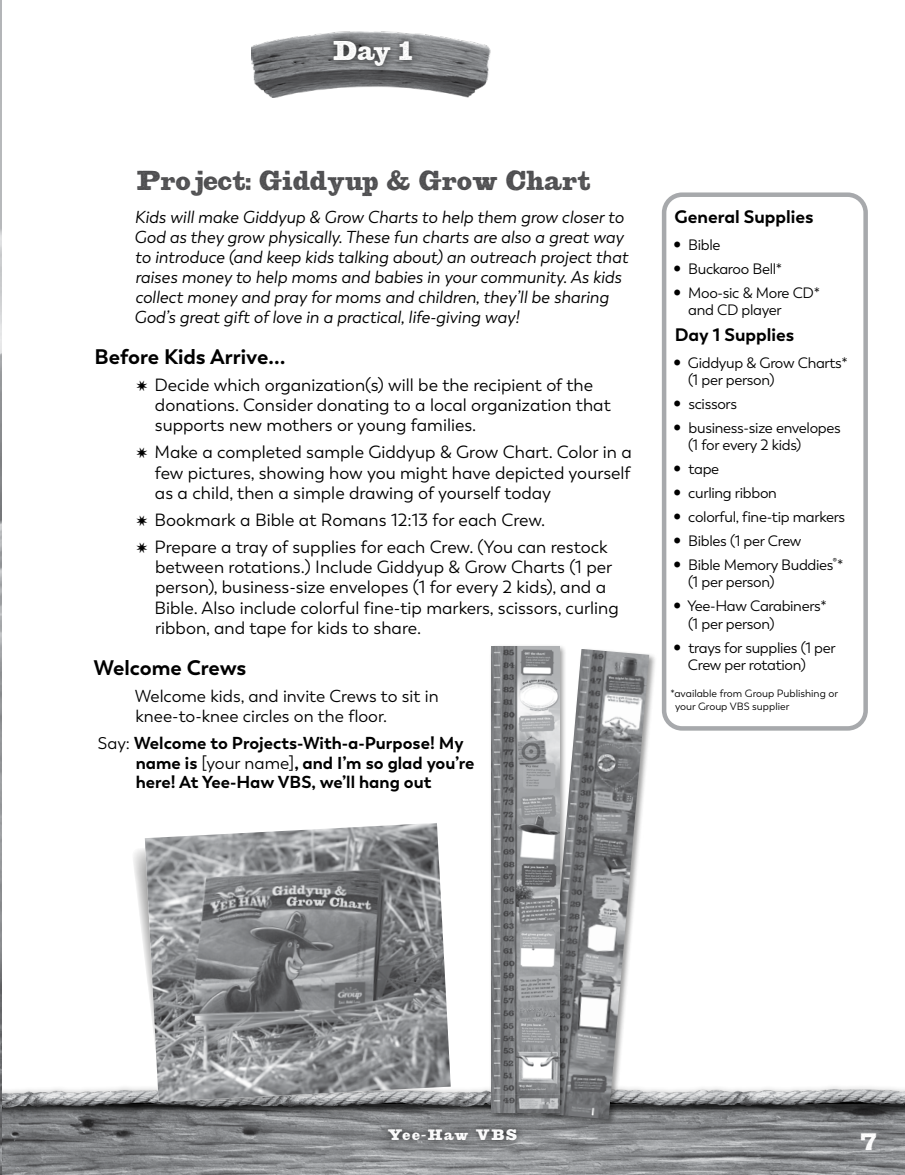
<style>
.page{position:relative;width:905px;height:1175px;background:#fff}
.page>*{position:absolute;margin:0;border:0;box-sizing:border-box;transform-origin:0 0}
.t1{font:30px "Bootstrap";letter-spacing:.01em;color:#4d4d4f}
.t2{font:30px "Bootstrap";color:#fff}
.t3{font:27px "Bootstrap";color:#fff}
.t4{font:700 21px "Trenda";color:#000}
.t5{font:700 18px "Trenda";color:#000}
.t6{font:17.7px/20.2px "Trenda";color:#000}
.t7{font:italic 17.25px/19.8px "Trenda";color:#000}
.t8{font:700 17.25px/19.8px "Trenda";color:#000}
.t9{font:17.25px/19.8px "Trenda";color:#000}
.t10{font:16.5px "Bootstrap";letter-spacing:.1em;color:#fff}
.t11{font:15px/24px "Trenda";letter-spacing:-.02em;color:#000}
.t12{font:10.5px/13.5px "Trenda";color:#000}
.s1{font-weight:400;font-size:16.8px}
.s2{font-weight:400}
</style>
<div class="page">
<img style="left:2px;top:1125px;width:902px;height:49px">
<div style="left:379px;top:1120px;width:147px;height:29px;background:#000;opacity:.8"></div>
<img style="left:2px;top:1112px;width:460px;height:14px">
<div style="left:0;top:1083px;width:904px;height:29px;background:#000;opacity:.24"></div>
<img style="left:450px;top:1083px;width:454px;height:42px">
<div style="left:662px;top:192px;width:205px;height:538px;border:4px solid #a7a9ac;border-radius:18px"></div>
<img style="left:252px;top:33px;width:238px;height:65px">
<div style="left:324px;top:31px;width:97px;height:44px;background:#000;opacity:.75"></div>
<img style="left:0;top:52px;width:2px;height:1122px">
<svg style="left:131px;top:849px;width:278px;height:261px"></svg>
<img style="left:145px;top:823px;width:306px;height:278px">
<div style="left:539px;top:647px;width:118px;height:480px;background:#000;opacity:.4"></div>
<img style="left:567px;top:649px;width:82px;height:470px">
<div style="left:489px;top:644px;width:78px;height:476px;background:#000;opacity:.4"></div>
<img style="left:491px;top:646px;width:68px;height:466px">
<h1 class="t2" style="left:333px;top:34px;width:81px">Day 1</h1>
<h1 class="t1" style="left:137px;top:164px;width:455px">Project: Giddyup &amp; Grow Chart</h1>
<p class="t7" style="left:134px;top:207px;width:495px">Kids will make Giddyup &amp; Grow Charts to help them grow closer to God as they grow physically. These fun charts are also a great way to introduce (and keep kids talking about) an outreach project that raises money to help moms and babies in your community. As kids collect money and pray for moms and children, they’ll be sharing God’s great gift of love in a practical, life-giving way!</p>
<p class="t4" style="left:94px;top:343px;width:192px">Before Kids Arrive…</p>
<p class="t6" style="left:155px;top:375px;width:457px;text-indent:-19px">✷ Decide which organization(s) will be the recipient of the donations. Consider donating to a local organization that supports new mothers or young families.</p>
<p class="t6" style="left:155px;top:442px;width:478px;text-align:justify;text-indent:-19px">✷ Make a completed sample Giddyup &amp; Grow Chart. Color in a few pictures, showing how you might have depicted yourself as a child, then a simple drawing of yourself today</p>
<p class="t6" style="left:136px;top:506px;width:473px;line-height:27px">✷ Bookmark a Bible at Romans 12:13 for each Crew.<br>✷ Prepare a tray of supplies for each Crew. (You can restock</p>
<p class="t6" style="left:155px;top:557px;width:465px">between rotations.) Include Giddyup &amp; Grow Charts (1 per person), business-size envelopes (1 for every 2 kids), and a Bible. Also include colorful fine-tip markers, scissors, curling ribbon, and tape for kids to share.</p>
<p class="t4" style="left:94px;top:654px;width:154px">Welcome Crews</p>
<p class="t9" style="left:135px;top:686px;width:305px">Welcome kids, and invite Crews to sit in knee-to-knee circles on the floor.</p>
<p class="t8" style="left:136px;top:733px;width:340px;text-indent:-38px"><span class="s1">Say:</span> Welcome to Projects-With-a-Purpose! My name is <span class="s2">[your name]</span>, and I’m so glad you’re here! At Yee-Haw VBS, we’ll hang out</p>
<p class="t5" style="left:674px;top:206px;width:141px">General Supplies</p>
<p class="t11" style="left:688px;top:233px;width:133px">Bible<br>Buckaroo Bell*<br>Moo-sic &amp; More CD*</p>
<p class="t11" style="left:688px;top:298px;width:95px">and CD player</p>
<p class="t5" style="left:674px;top:324px;width:121px">Day 1 Supplies</p>
<p class="t11" style="left:688px;top:354px;width:161px;line-height:17.2px">Giddyup &amp; Grow Charts* (1 per person)</p>
<p class="t11" style="left:688px;top:392px;width:154px">scissors<br>business-size envelopes</p>
<p class="t11" style="left:688px;top:433px;width:159px">(1 for every 2 kids)<br>tape<br>curling ribbon<br>colorful, fine-tip markers<br>Bibles (1 per Crew<br>Bible Memory Buddies<sup>®</sup>*</p>
<p class="t11" style="left:687px;top:570px;width:141px">(1 per person)<br>Yee-Haw Carabiners*</p>
<p class="t11" style="left:688px;top:611px;width:149px">(1 per person)<br>trays for supplies (1 per</p>
<p class="t11" style="left:688px;top:653px;width:119px">Crew per rotation)</p>
<p class="t12" style="left:675px;top:686px;width:165px;text-indent:-5px">*available from Group Publishing or your Group VBS supplier</p>
<p class="t10" style="left:388px;top:1126px;width:131px">Yee-Haw VBS</p>
<h2 class="t3" style="left:860px;top:1127px;width:17px">7</h2>
</div>
